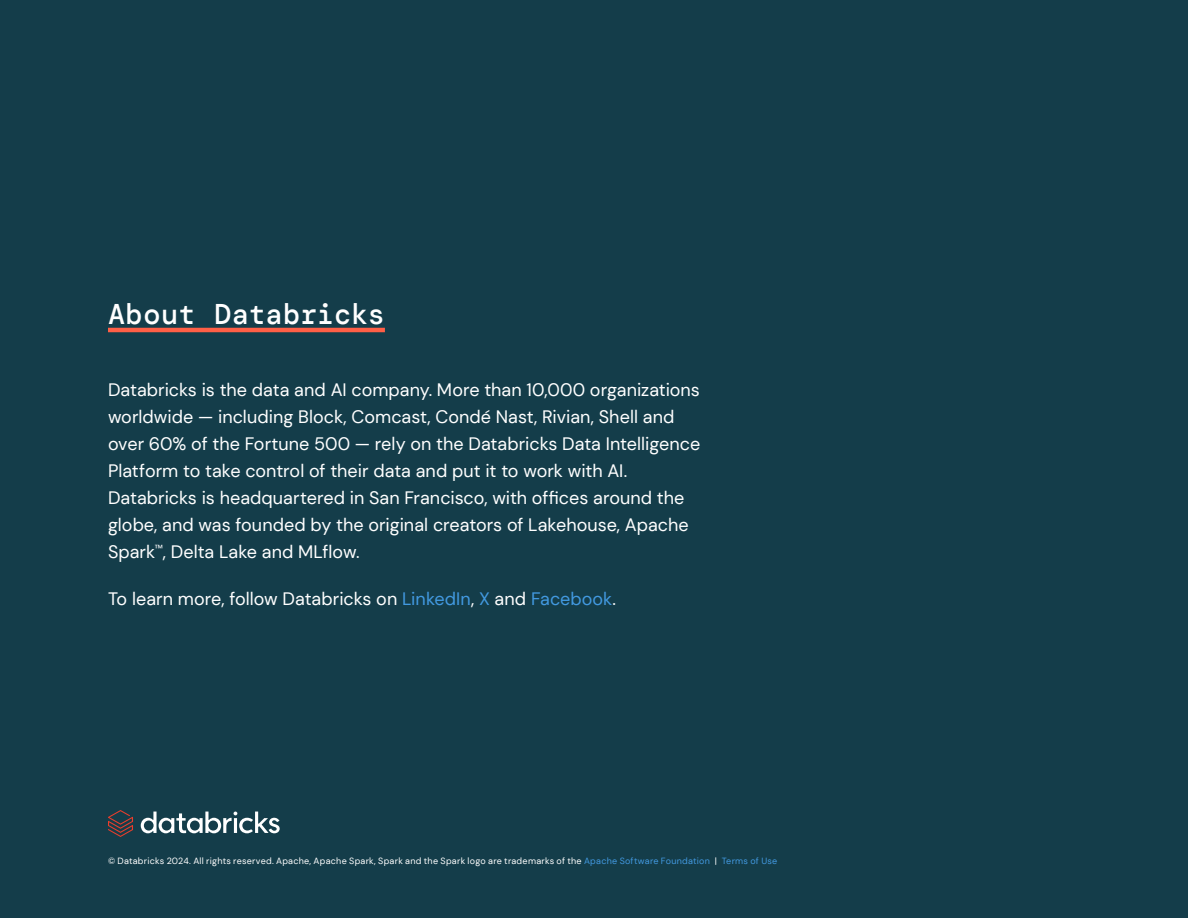
<style>
.page{position:relative;width:1188px;height:918px;background:#143d4a}
.page>*{position:absolute;margin:0;border:0;box-sizing:border-box;transform-origin:0 0}
.t1{font:500 28.5px "DM Mono";letter-spacing:.005em;color:#fff}
.Body-white{font:18px/27px "DM Sans";color:#fff}
.Body-white-2{font:9px "DM Sans";letter-spacing:.025em;color:#fff}
.s1{color:#4299e0}
</style>
<div class="page">
<svg style="left:141px;top:812px;width:139px;height:21px"></svg>
<svg style="left:108px;top:810px;width:25px;height:27px"></svg>
<hr style="left:108px;top:328px;width:277px;height:4px;background:#ff5f46">
<h2 class="t1" style="left:108px;top:296px;width:278px">About Databricks</h2>
<p class="Body-white" style="left:108px;top:376px;width:594px">Databricks is the data and AI company. More than 10,000 organizations worldwide — including Block, Comcast, Condé Nast, Rivian, Shell and over 60% of the Fortune 500 — rely on the Databricks Data Intelligence Platform to take control of their data and put it to work with AI.<br>Databricks is headquartered in San Francisco, with offices around the globe, and was founded by the original creators of Lakehouse, Apache Spark<sup>™</sup>, Delta Lake and MLflow.</p>
<p class="Body-white" style="left:108px;top:585px;width:510px">To learn more, follow Databricks on <span class="s1">LinkedIn</span>, <span class="s1">X</span> and <span class="s1">Facebook</span>.</p>
<p class="Body-white-2" style="left:108px;top:855px;width:671px">© Databricks 2024. All rights reserved. Apache, Apache Spark, Spark and the Spark logo are trademarks of the <span class="s1">Apache Software Foundation</span> | <span class="s1">Terms of Use</span></p>
</div>
